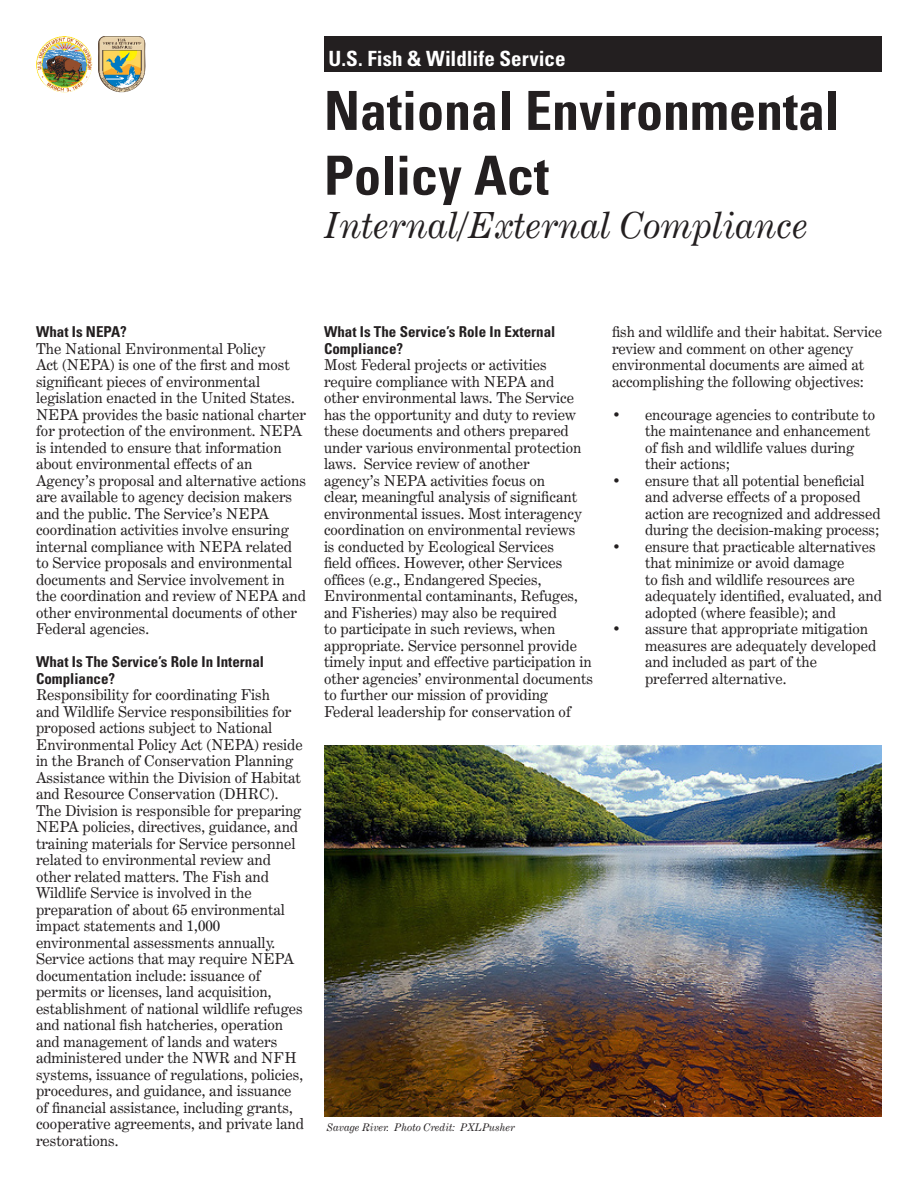
<style>
.page{position:relative;width:918px;height:1188px;background:#fff}
.page>*{position:absolute;margin:0;border:0;box-sizing:border-box;transform-origin:0 0}
.t1{font:700 condensed 54px/64.8px "Univers";color:#231f20}
.t2{font:italic 36px "Century Expanded BT";color:#231f20}
.t3{font:700 condensed 21px "Univers";color:#fff}
.t4{font:15px/16.5px "Century Expanded BT";color:#231f20}
.t5{font:700 condensed 15px/16.5px "Univers";color:#231f20}
.Text{font:italic 10.5px "Century Expanded BT";color:#231f20}
.s1{font-family:"Univers";font-weight:700;font-stretch:condensed}
</style>
<div class="page">
<img style="left:324px;top:746px;width:558px;height:371px">
<div style="left:324px;top:36px;width:558px;height:36px;background:#231f20"></div>
<img style="left:36px;top:36px;width:56px;height:56px">
<img style="left:98px;top:36px;width:47px;height:56px">
<p class="t3" style="left:329px;top:46px;width:238px">U.S. Fish &amp; Wildlife Service</p>
<p class="t1" style="left:324px;top:78px;width:518px">National Environmental<br>Policy Act</p>
<p class="t2" style="left:324px;top:203px;width:485px">Internal/External Compliance</p>
<p class="t5" style="left:36px;top:323px;width:92px">What Is NEPA?</p>
<p class="t4" style="left:36px;top:340px;width:272px">The National Environmental Policy<br>Act (NEPA) is one of the first and most significant pieces of environmental legislation enacted in the United States.<br>NEPA provides the basic national charter for protection of the environment. NEPA is intended to ensure that information about environmental effects of an Agency’s proposal and alternative actions are available to agency decision makers and the public. The Service’s NEPA coordination activities involve ensuring internal compliance with NEPA related to Service proposals and environmental documents and Service involvement in the coordination and review of NEPA and other environmental documents of other Federal agencies.</p>
<p class="t5" style="left:36px;top:653px;width:230px">What Is The Service’s Role In Internal<br>Compliance?</p>
<p class="t4" style="left:36px;top:686px;width:270px">Responsibility for coordinating Fish<br>and Wildlife Service responsibilities for proposed actions subject to National Environmental Policy Act (NEPA) reside in the Branch of Conservation Planning Assistance within the Division of Habitat and Resource Conservation (DHRC).<br>The Division is responsible for preparing NEPA policies, directives, guidance, and training materials for Service personnel related to environmental review and other related matters. The Fish and Wildlife Service is involved in the preparation of about 65 environmental impact statements and 1,000 environmental assessments annually.<br>Service actions that may require NEPA documentation include: issuance of permits or licenses, land acquisition, establishment of national wildlife refuges and national fish hatcheries, operation and management of lands and waters administered under the NWR and NFH systems, issuance of regulations, policies, procedures, and guidance, and issuance of financial assistance, including grants, cooperative agreements, and private land restorations.</p>
<p class="t4" style="left:324px;top:323px;width:271px"><span class="s1">What Is The Service’s Role In External Compliance?<br></span>Most Federal projects or activities require compliance with NEPA and<br>other environmental laws. The Service has the opportunity and duty to review these documents and others prepared under various environmental protection laws. Service review of another<br>agency’s NEPA activities focus on<br>clear, meaningful analysis of significant environmental issues. Most interagency coordination on environmental reviews<br>is conducted by Ecological Services<br>field offices. However, other Services offices (e.g., Endangered Species, Environmental contaminants, Refuges, and Fisheries) may also be required<br>to participate in such reviews, when appropriate. Service personnel provide timely input and effective participation in other agencies’ environmental documents to further our mission of providing Federal leadership for conservation of</p>
<p class="t4" style="left:612px;top:324px;width:272px">fish and wildlife and their habitat. Service review and comment on other agency environmental documents are aimed at accomplishing the following objectives:</p>
<p class="t4" style="left:645px;top:406px;width:232px;text-indent:-33px">• encourage agencies to contribute to the maintenance and enhancement of fish and wildlife values during their actions;</p>
<p class="t4" style="left:645px;top:472px;width:237px;text-indent:-33px">• ensure that all potential beneficial and adverse effects of a proposed action are recognized and addressed during the decision-making process;</p>
<p class="t4" style="left:645px;top:538px;width:238px;text-indent:-33px">• ensure that practicable alternatives that minimize or avoid damage<br>to fish and wildlife resources are adequately identified, evaluated, and adopted (where feasible); and</p>
<p class="t4" style="left:645px;top:621px;width:233px;text-indent:-33px">• assure that appropriate mitigation measures are adequately developed and included as part of the preferred alternative.</p>
<p class="Text" style="left:327px;top:1121px;width:189px">Savage River. Photo Credit: PXLPusher</p>
</div>
